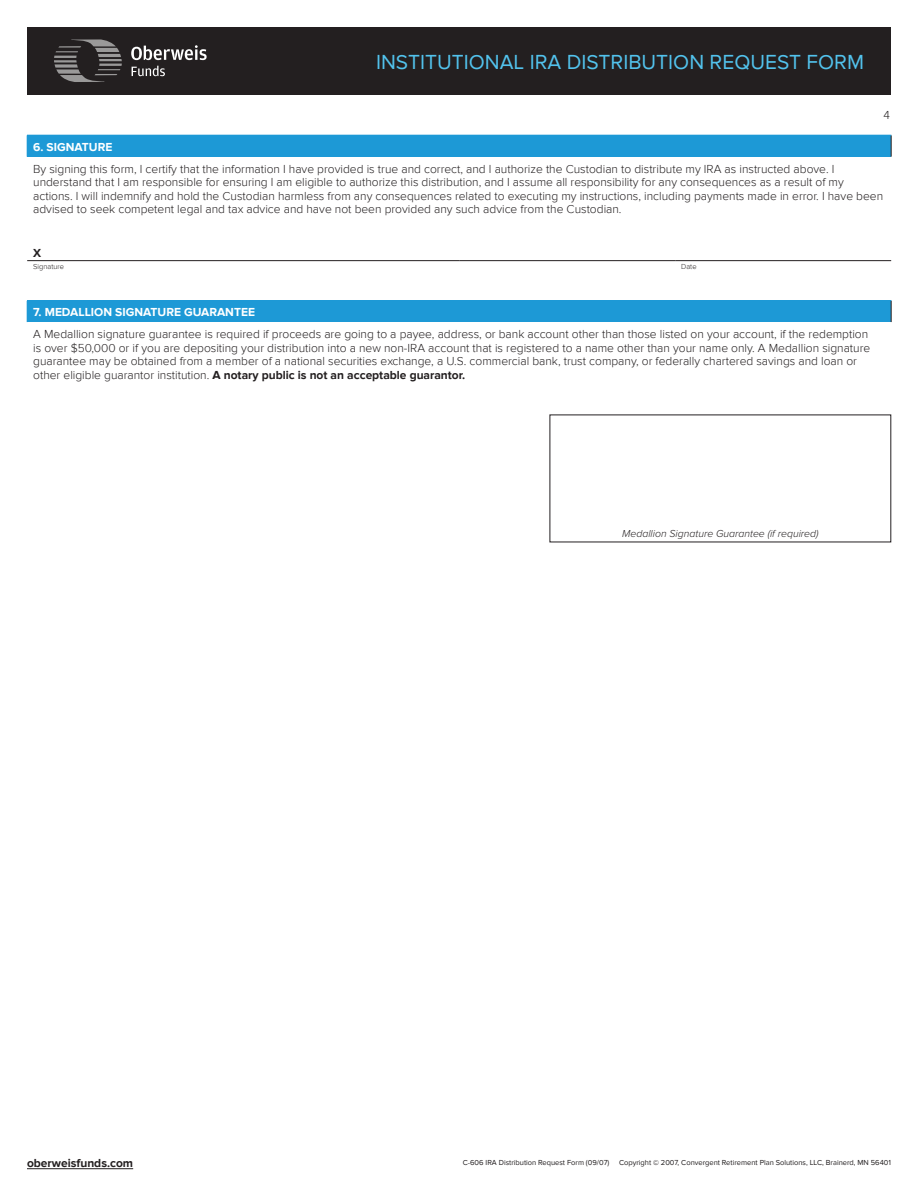
<style>
.page{position:relative;width:918px;height:1188px;background:#fff}
.page>*{position:absolute;margin:0;border:0;box-sizing:border-box;transform-origin:0 0}
.t1{font:21px "Proxima Nova";color:#52c2ec}
.Body_Copy{font:300 12px/13.5px "Proxima Nova";color:#231f20}
.Bar_Header{font:700 12px "Proxima Nova";color:#fff}
.t2{font:700 12px "Proxima Nova";color:#231f20}
.t3{font:italic 300 10.5px "Proxima Nova";color:#231f20}
.t4{font:7.5px "Proxima Nova";color:#231f20}
.Form_Field_Label{font:300 7.5px "Proxima Nova";color:#231f20}
.s1{font-weight:700}
</style>
<div class="page">
<div style="left:27px;top:27px;width:864px;height:67px;background:#231f20"></div>
<svg style="left:54px;top:39px;width:68px;height:43px"></svg>
<svg style="left:131px;top:45px;width:76px;height:15px"></svg>
<svg style="left:132px;top:66px;width:33px;height:10px"></svg>
<hr style="left:27px;top:1168px;width:106px;height:1px;background:#231f20">
<div style="left:27px;top:135px;width:864px;height:22px;background:#1d99d6"></div>
<svg style="left:891px;top:135px;width:1px;height:22px"></svg>
<hr style="left:27px;top:260px;width:432px;height:1px;background:#231f20">
<hr style="left:459px;top:260px;width:216px;height:1px;background:#231f20">
<hr style="left:675px;top:260px;width:216px;height:1px;background:#231f20">
<div style="left:27px;top:301px;width:864px;height:21px;background:#1d99d6"></div>
<svg style="left:891px;top:301px;width:1px;height:21px"></svg>
<hr style="left:27px;top:300px;width:864px;height:1px;background:#1d99d6">
<h1 class="t1" style="left:376px;top:50px;width:489px">INSTITUTIONAL IRA DISTRIBUTION REQUEST FORM</h1>
<p class="Body_Copy" style="left:883px;top:109px;width:8px">4</p>
<p class="Bar_Header" style="left:33px;top:140px;width:81px">6. SIGNATURE</p>
<p class="Body_Copy" style="left:33px;top:162px;width:852px">By signing this form, I certify that the information I have provided is true and correct, and I authorize the Custodian to distribute my IRA as instructed above. I understand that I am responsible for ensuring I am eligible to authorize this distribution, and I assume all responsibility for any consequences as a result of my actions. I will indemnify and hold the Custodian harmless from any consequences related to executing my instructions, including payments made in error. I have been advised to seek competent legal and tax advice and have not been provided any such advice from the Custodian.</p>
<p class="t2" style="left:33px;top:246px;width:10px">X</p>
<p class="Form_Field_Label" style="left:33px;top:262px;width:32px">Signature</p>
<p class="Form_Field_Label" style="left:681px;top:262px;width:17px">Date</p>
<p class="Bar_Header" style="left:33px;top:305px;width:223px">7. MEDALLION SIGNATURE GUARANTEE</p>
<p class="Body_Copy" style="left:33px;top:328px;width:839px">A Medallion signature guarantee is required if proceeds are going to a payee, address, or bank account other than those listed on your account, if the redemption is over $50,000 or if you are depositing your distribution into a new non-IRA account that is registered to a name other than your name only. A Medallion signature guarantee may be obtained from a member of a national securities exchange, a U.S. commercial bank, trust company, or federally chartered savings and loan or other eligible guarantor institution. <span class="s1">A notary public is not an acceptable guarantor.</span></p>
<p class="t3" style="left:622px;top:528px;width:198px">Medallion Signature Guarantee (if required)</p>
<p class="t2" style="left:27px;top:1156px;width:108px">oberweisfunds.com</p>
<p class="t4" style="left:463px;top:1159px;width:148px">C-606 IRA Distribution Request Form (09/07)</p>
<p class="t4" style="left:619px;top:1159px;width:273px">Copyright © 2007, Convergent Retirement Plan Solutions, LLC, Brainerd, MN 56401</p>
</div>
